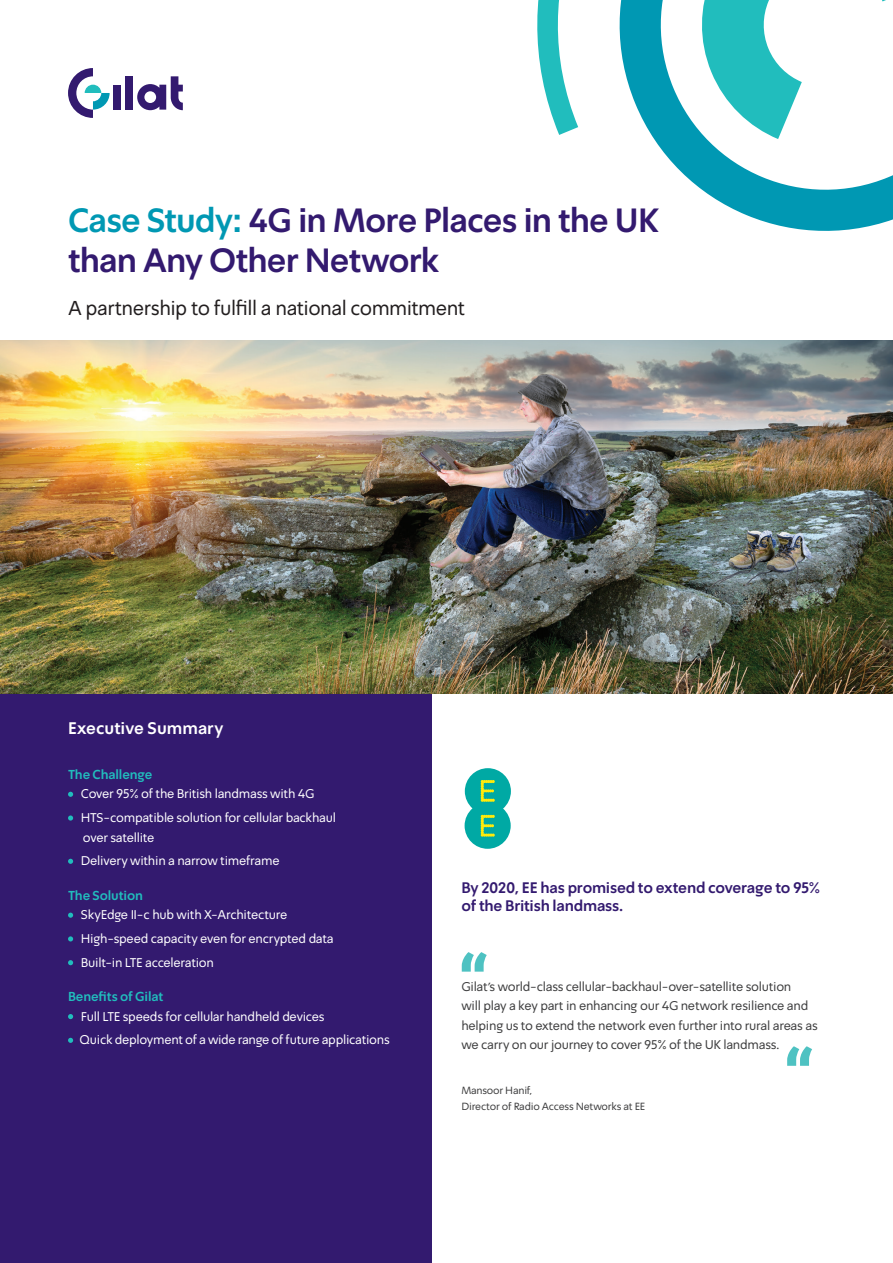
<style>
.page{position:relative;width:893px;height:1263px;background:#fff}
.page>*{position:absolute;margin:0;border:0;box-sizing:border-box;transform-origin:0 0}
.t1{font:900 75px "Roboto";color:#4ec2c2}
.t2{font:700 33px "Simpler Pro";letter-spacing:-.025em;color:#331a6f}
.t3{font:20.25px "Simpler Pro";letter-spacing:-.025em;color:#231f20}
.t4{font:700 16.5px "Simpler Pro";letter-spacing:.005em;color:#fff}
.t5{font:700 15px/18px "Simpler Pro";letter-spacing:-.015em;color:#331a6f}
.t6{font:12.75px "Simpler Pro";letter-spacing:-.02em;color:#fff}
.t7{font:12.75px/19.5px "Simpler Pro";letter-spacing:-.02em;color:#3e3e3f}
.t8{font:700 12.75px "Simpler Pro";letter-spacing:-.005em;color:#21bdbd}
.t9{font:10.5px/16.5px "Simpler Pro";letter-spacing:-.02em;color:#3e3e3f}
.s1{color:#0098b3}
</style>
<div class="page">
<div style="left:0;top:694px;width:432px;height:569px;background:#331a6f"></div>
<svg style="left:68px;top:792px;width:5px;height:5px"></svg>
<svg style="left:68px;top:815px;width:5px;height:5px"></svg>
<svg style="left:68px;top:859px;width:5px;height:5px"></svg>
<svg style="left:68px;top:913px;width:5px;height:5px"></svg>
<svg style="left:68px;top:936px;width:5px;height:5px"></svg>
<svg style="left:68px;top:960px;width:5px;height:5px"></svg>
<svg style="left:68px;top:1014px;width:5px;height:5px"></svg>
<svg style="left:68px;top:1038px;width:5px;height:5px"></svg>
<img style="left:0;top:341px;width:893px;height:353px">
<svg style="left:465px;top:768px;width:46px;height:81px;background:#40bca7"></svg>
<svg style="left:68px;top:68px;width:42px;height:50px"></svg>
<div style="left:113px;top:85px;width:8px;height:25px;background:#331a6f"></div>
<div style="left:126px;top:76px;width:7px;height:34px;background:#331a6f"></div>
<svg style="left:137px;top:76px;width:46px;height:34px"></svg>
<svg style="left:537px;top:0;width:41px;height:135px"></svg>
<svg style="left:619px;top:0;width:274px;height:231px"></svg>
<p class="t2" style="left:68px;top:199px;width:592px"><span class="s1">Case Study</span> G4<span class="s1">:</span> in More Places in the UK</p>
<p class="t2" style="left:68px;top:239px;width:373px">than Any Other Network</p>
<p class="t3" style="left:68px;top:295px;width:399px">A partnership to fulfill a national commitment</p>
<p class="t4" style="left:68px;top:718px;width:157px">Executive Summary</p>
<p class="t8" style="left:68px;top:766px;width:86px">The Challenge</p>
<p class="t6" style="left:81px;top:786px;width:235px">Cover 95% of the British landmass with G4</p>
<p class="t6" style="left:81px;top:809px;width:257px">HTS-compatible solution for cellular backhaul</p>
<p class="t6" style="left:83px;top:829px;width:73px">over satellite</p>
<p class="t6" style="left:81px;top:853px;width:200px">Delivery within a narrow timeframe</p>
<p class="t8" style="left:68px;top:887px;width:76px">The Solution</p>
<p class="t6" style="left:81px;top:907px;width:208px">SkyEdge c-I I hub with -X Architecture</p>
<p class="t6" style="left:81px;top:930px;width:254px">High-speed capacity even for encrypted data</p>
<p class="t6" style="left:81px;top:954px;width:135px">Built-in LTE acceleration</p>
<p class="t8" style="left:68px;top:988px;width:97px">Benefits of Gilat</p>
<p class="t6" style="left:81px;top:1008px;width:245px">Full LTE speeds for cellular handheld devices</p>
<p class="t6" style="left:80px;top:1032px;width:312px">Quick deployment of a wide range of future applications</p>
<p class="t5" style="left:461px;top:879px;width:360px">By 2020, EE has promised to extend coverage to 95% of the British landmass.</p>
<p class="t1" style="left:458px;top:930px;width:34px">”</p>
<p class="t7" style="left:461px;top:976px;width:358px">Gilat s’ world-class cellular-backhaul-over-satellite solution<br>will play a key part in enhancing our G4 network resilience and helping us to extend the network even further into rural areas as we carry on our journey to cover 95% of the UK landmass.</p>
<p class="t9" style="left:461px;top:1082px;width:185px">Mansoor Hanif,<br>Director of Radio Access Networks at EE</p>
<p class="t1" style="left:783px;top:1025px;width:34px">”</p>
</div>
